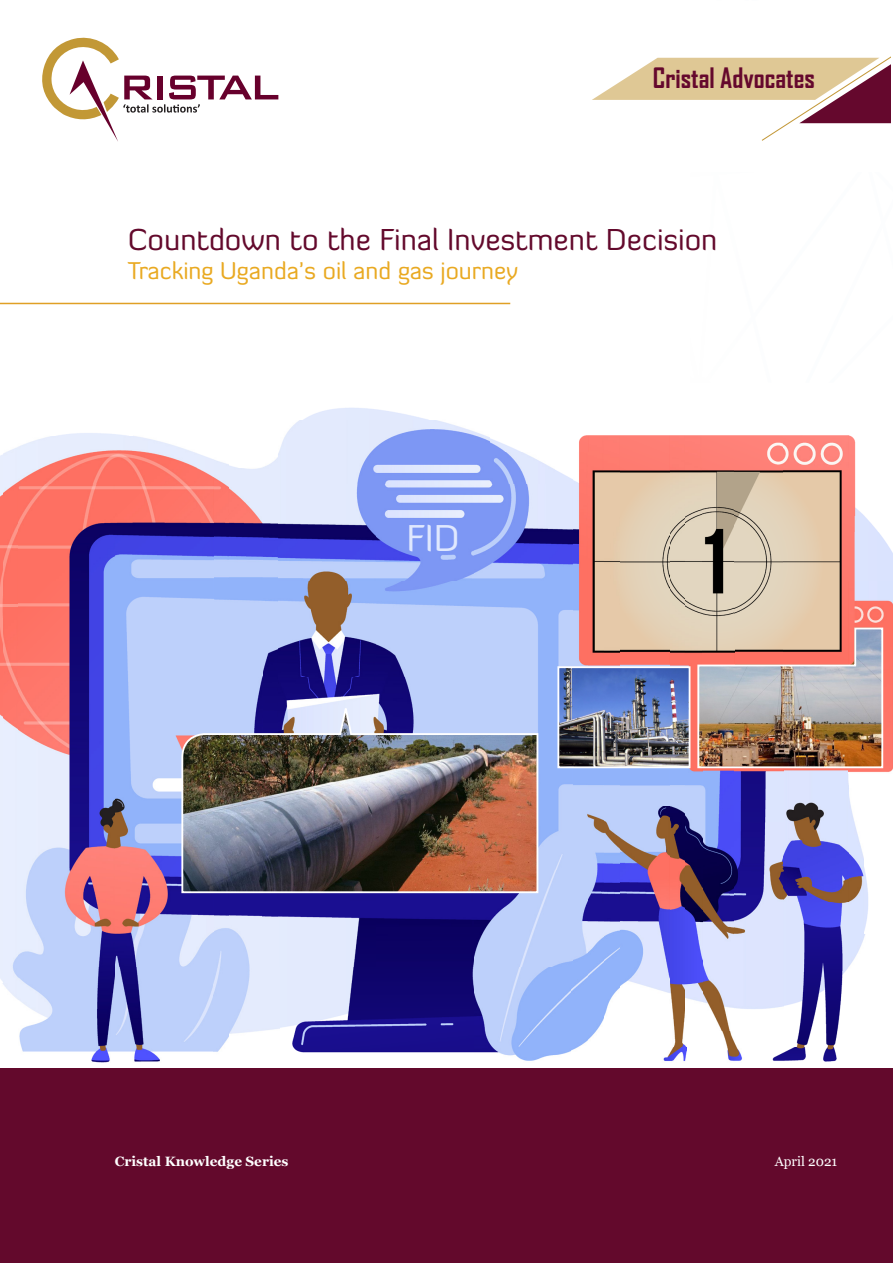
<style>
.page{position:relative;width:893px;height:1263px;background:#fff}
.page>*{position:absolute;margin:0;border:0;box-sizing:border-box;transform-origin:0 0}
.t1{font:37.05px "Diavlo";color:#e0e8fe}
.t2{font:30px "Diavlo";color:#63092c}
.t3{font:700 27px "Agency FB";color:#65082d}
.t4{font:24px "Diavlo";color:#e9a921}
.t5{font:700 13.5px "Georgia";color:#fff}
.Folio_Right{font:13.5px "Georgia";color:#fff}
</style>
<div class="page">
<div style="left:0;top:1068px;width:893px;height:195px;background:#63092c"></div>
<svg style="left:42px;top:37px;width:849px;height:104px"></svg>
<hr style="left:0;top:303px;width:510px;height:1px;background:#e0a025">
<img style="left:19px;top:483px;width:195px;height:579px">
<img style="left:214px;top:460px;width:16px;height:592px">
<img style="left:279px;top:483px;width:293px;height:578px">
<img style="left:572px;top:435px;width:16px;height:615px">
<img style="left:663px;top:1046px;width:23px;height:15px">
<img style="left:721px;top:1030px;width:21px;height:31px">
<img style="left:772px;top:1046px;width:65px;height:16px">
<img style="left:230px;top:467px;width:33px;height:567px">
<img style="left:588px;top:435px;width:16px;height:605px">
<img style="left:670px;top:435px;width:16px;height:611px">
<img style="left:784px;top:435px;width:65px;height:611px">
<img style="left:262px;top:453px;width:17px;height:577px">
<img style="left:604px;top:435px;width:17px;height:581px">
<img style="left:702px;top:435px;width:32px;height:595px">
<img style="left:2px;top:447px;width:17px;height:553px">
<img style="left:686px;top:435px;width:16px;height:567px">
<img style="left:734px;top:435px;width:50px;height:574px">
<img style="left:621px;top:435px;width:49px;height:558px">
<img style="left:0;top:455px;width:2px;height:525px">
<img style="left:848px;top:789px;width:17px;height:193px">
<img style="left:865px;top:872px;width:3px;height:55px">
<img style="left:848px;top:532px;width:45px;height:241px">
<img style="left:848px;top:516px;width:30px;height:16px">
<img style="left:848px;top:435px;width:16px;height:81px">
<img style="left:18px;top:435px;width:179px;height:48px">
<img style="left:197px;top:453px;width:17px;height:30px">
<img style="left:279px;top:419px;width:211px;height:64px">
<img style="left:490px;top:451px;width:66px;height:32px">
<img style="left:556px;top:470px;width:16px;height:13px">
<img style="left:490px;top:438px;width:29px;height:13px">
<img style="left:305px;top:408px;width:120px;height:11px">
<img style="left:180px;top:700px;width:359px;height:194px">
<img style="left:560px;top:669px;width:127px;height:96px">
<div style="left:557px;top:666px;width:133px;height:102px;border:2px solid #fff"></div>
<img style="left:696px;top:627px;width:188px;height:142px">
<p class="t3" style="left:653px;top:61px;width:163px">Cristal Advocates</p>
<p class="t2" style="left:128px;top:221px;width:591px">Countdown to the Final Investment Decision</p>
<p class="t4" style="left:128px;top:256px;width:392px">Tracking Uganda’s oil and gas journey</p>
<p class="t1" style="left:406px;top:515px;width:55px">FID</p>
<p class="t5" style="left:115px;top:1153px;width:175px">Cristal Knowledge Series</p>
<p class="Folio_Right" style="left:775px;top:1153px;width:64px">April 2021</p>
</div>
